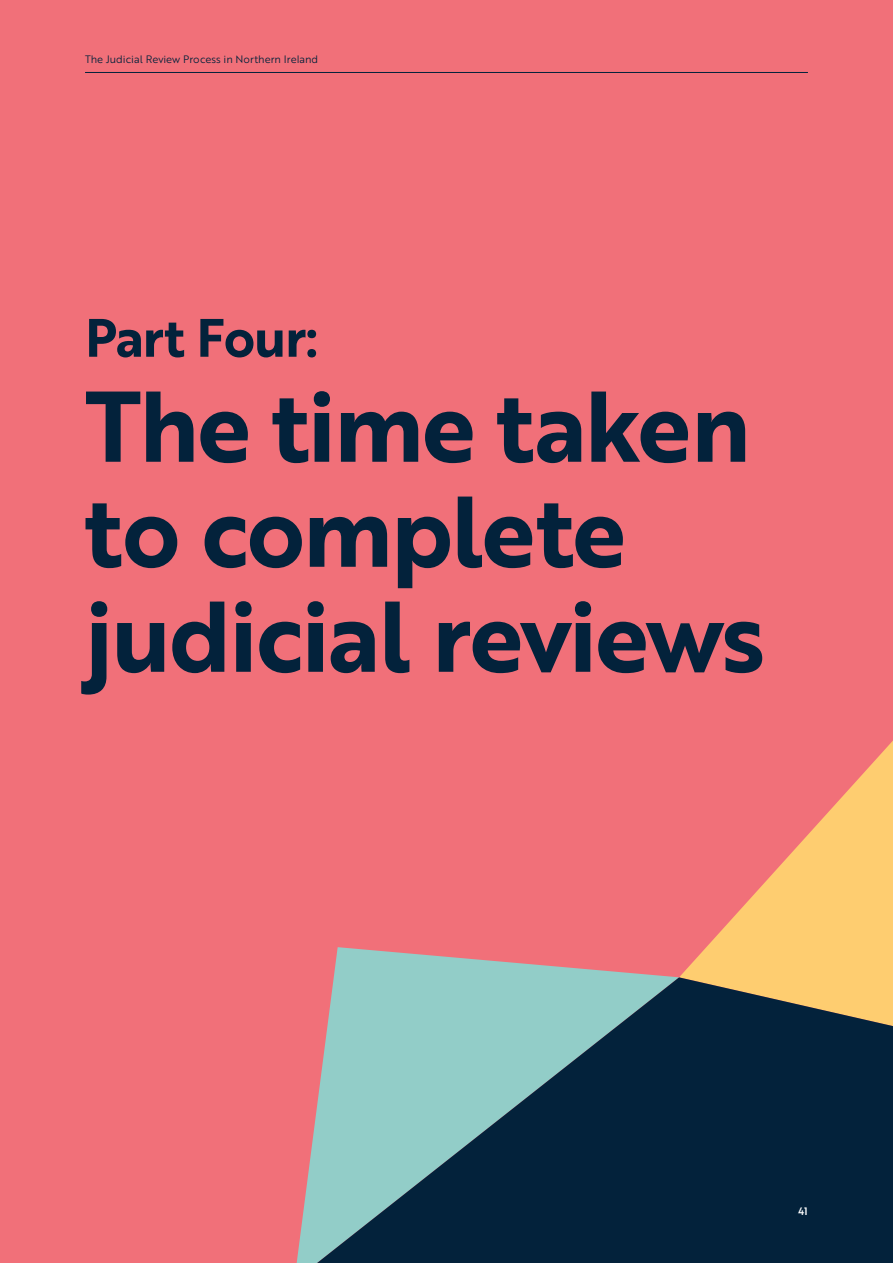
<style>
.page{position:relative;width:893px;height:1263px;background:#f17079}
.page>*{position:absolute;margin:0;border:0;box-sizing:border-box;transform-origin:0 0}
.Section_Page_Titles{font:97.5px/105px "Brother 1816 Bold";letter-spacing:-.02em;color:#03223b}
.Section_Page_Subtitl{font:52.5px "Brother 1816 Bold";letter-spacing:-.02em;color:#03223b}
.t1{font:10.5px "Brother 1816 Book";color:#03223b}
.t2{font:10.5px "Brother 1816 Medium";color:#fff}
</style>
<div class="page">
<svg style="left:297px;top:947px;width:377px;height:316px"></svg>
<svg style="left:679px;top:741px;width:214px;height:236px"></svg>
<svg style="left:317px;top:977px;width:576px;height:286px;background:#385c68"></svg>
<hr style="left:85px;top:72px;width:723px;height:1px;background:#03223b">
<p class="t1" style="left:85px;top:52px;width:235px">The Judicial Review Process in Northern Ireland</p>
<p class="Section_Page_Subtitl" style="left:85px;top:298px;width:235px">Part Four:</p>
<p class="Section_Page_Titles" style="left:85px;top:371px;width:682px">The time taken to complete judicial reviews</p>
<p class="t2" style="left:798px;top:1203px;width:11px">41</p>
</div>
